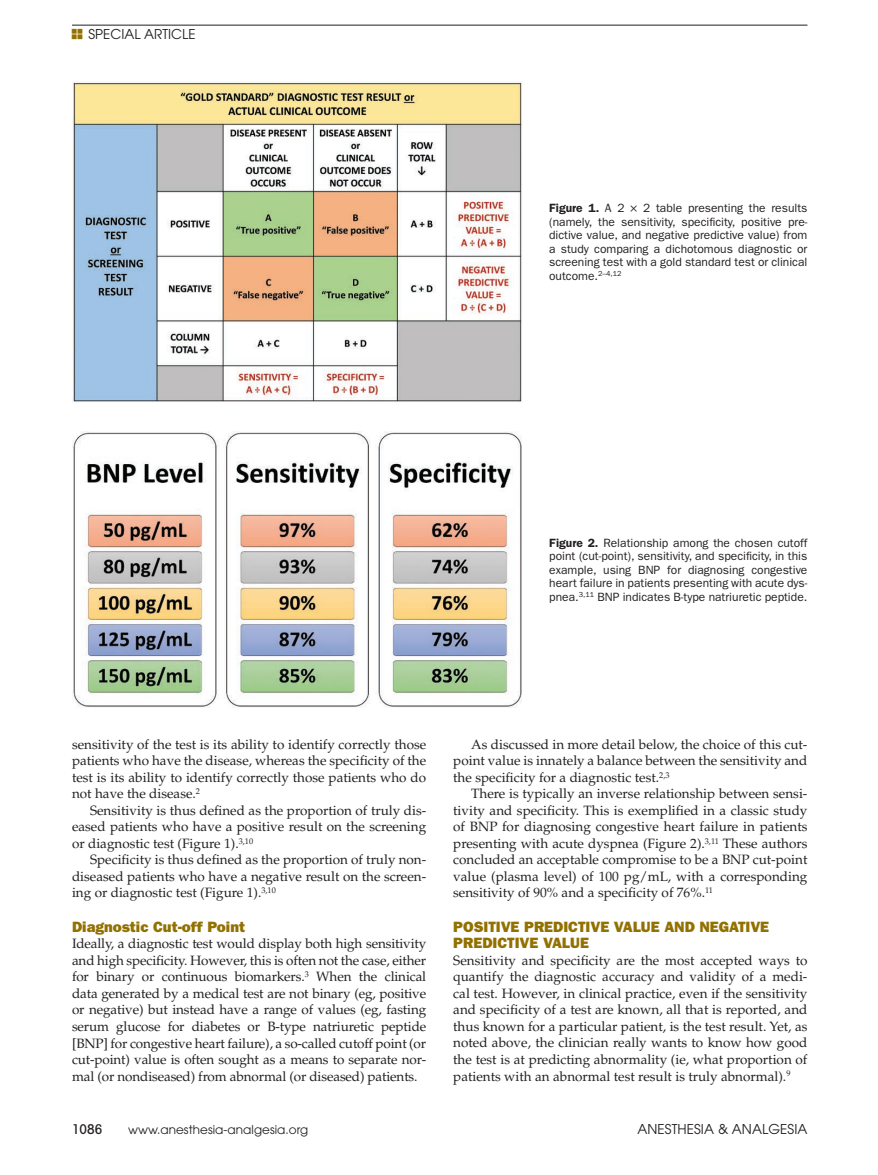
<style>
.page{position:relative;width:878px;height:1175px;background:#fff}
.page>*{position:absolute;margin:0;border:0;box-sizing:border-box;transform-origin:0 0}
.t1{font:15px/16.5px "ITC Franklin Gothic Std Hvy";color:#927100}
.t2{font:13.5px/16.5px "Palatino LT Std";color:#231f20;text-align:justify}
.t3{font:13.5px "Avant Garde";letter-spacing:.005em;color:#231f20}
.t4{font:500 condensed 13.5px "Avant Garde";color:#231f20}
.t5{font:12px/13.5px "ITC Franklin Gothic Std";color:#231f20;text-align:justify}
.t6{font:12px "Avant Garde";letter-spacing:.005em;color:#231f20}
.s1{font-size:16.95px;color:#927100}
.s2{font-weight:600}
</style>
<div class="page">
<hr style="left:72px;top:25px;width:735px;height:1px;background:#231f20">
<img style="left:72px;top:81px;width:450px;height:321px">
<img style="left:72px;top:431px;width:450px;height:276px">
<p class="t3" style="left:84px;top:26px;width:20px"><span class="s1">E</span> Special</p>
<p class="t3" style="left:144px;top:26px;width:18px">Article</p>
<p class="t5" style="left:549px;top:201px;width:260px"><span class="s2">Figure 1.</span> A 2 × 2 table presenting the results (namely, the sensitivity, specificity, positive pre&shy;dictive value, and negative predictive value) from a study comparing a dichotomous diagnostic or screening test with a gold standard test or clinical outcome.<sup>2–4,12</sup></p>
<p class="t5" style="left:549px;top:536px;width:260px"><span class="s2">Figure 2.</span> Relationship among the chosen cutoff point (cut-point), sensitivity, and specificity, in this example, using BNP for diagnosing congestive heart failure in patients presenting with acute dys&shy;pnea.<sup>3,11</sup> BNP indicates B-type natriuretic peptide.</p>
<p class="t2" style="left:72px;top:736px;width:356px">sensitivity of the test is its ability to identify correctly those patients who have the disease, whereas the specificity of the test is its ability to identify correctly those patients who do not have the disease.<sup>2</sup></p>
<p class="t2" style="left:72px;top:802px;width:356px;text-indent:18px">Sensitivity is thus defined as the proportion of truly dis&shy;eased patients who have a positive result on the screening or diagnostic test (Figure 1).<sup>3,10</sup></p>
<p class="t2" style="left:72px;top:851px;width:356px;text-indent:18px">Specificity is thus defined as the proportion of truly non&shy;diseased patients who have a negative result on the screen&shy;ing or diagnostic test (Figure 1).<sup>3,10</sup></p>
<p class="t1" style="left:72px;top:918px;width:175px">Diagnostic Cut-off Point</p>
<p class="t2" style="left:72px;top:935px;width:356px">Ideally, a diagnostic test would display both high sensitivity and high specificity. However, this is often not the case, either for binary or continuous biomarkers.<sup>3</sup> When the clinical data generated by a medical test are not binary (eg, positive or negative) but instead have a range of values (eg, fasting serum glucose for diabetes or B-type natriuretic peptide [BNP] for congestive heart failure), a so-called cutoff point (or cut-point) value is often sought as a means to separate nor&shy;mal (or nondiseased) from abnormal (or diseased) patients.</p>
<p class="t2" style="left:453px;top:736px;width:356px;text-indent:18px">As discussed in more detail below, the choice of this cut&shy;point value is innately a balance between the sensitivity and the specificity for a diagnostic test.<sup>2,3</sup></p>
<p class="t2" style="left:453px;top:785px;width:356px;text-indent:18px">There is typically an inverse relationship between sensi&shy;tivity and specificity. This is exemplified in a classic study of BNP for diagnosing congestive heart failure in patients presenting with acute dyspnea (Figure 2).<sup>3,11</sup> These authors concluded an acceptable compromise to be a BNP cut-point value (plasma level) of 100 pg/mL, with a corresponding sensitivity of 90% and a specificity of 76%.<sup>11</sup></p>
<p class="t1" style="left:453px;top:918px;width:317px">POSITIVE PREDICTIVE VALUE AND NEGATIVE<br>PREDICTIVE VALUE</p>
<p class="t2" style="left:453px;top:952px;width:356px">Sensitivity and specificity are the most accepted ways to quantify the diagnostic accuracy and validity of a medi&shy;cal test. However, in clinical practice, even if the sensitivity and specificity of a test are known, all that is reported, and thus known for a particular patient, is the test result. Yet, as noted above, the clinician really wants to know how good the test is at predicting abnormality (ie, what proportion of patients with an abnormal test result is truly abnormal).<sup>9</sup></p>
<p class="t4" style="left:72px;top:1121px;width:32px">1086</p>
<p class="t6" style="left:128px;top:1123px;width:182px">www.anesthesia-analgesia.org</p>
<p class="t3" style="left:637px;top:1121px;width:171px">ANESTHESIA &amp; ANALGESIA</p>
</div>
